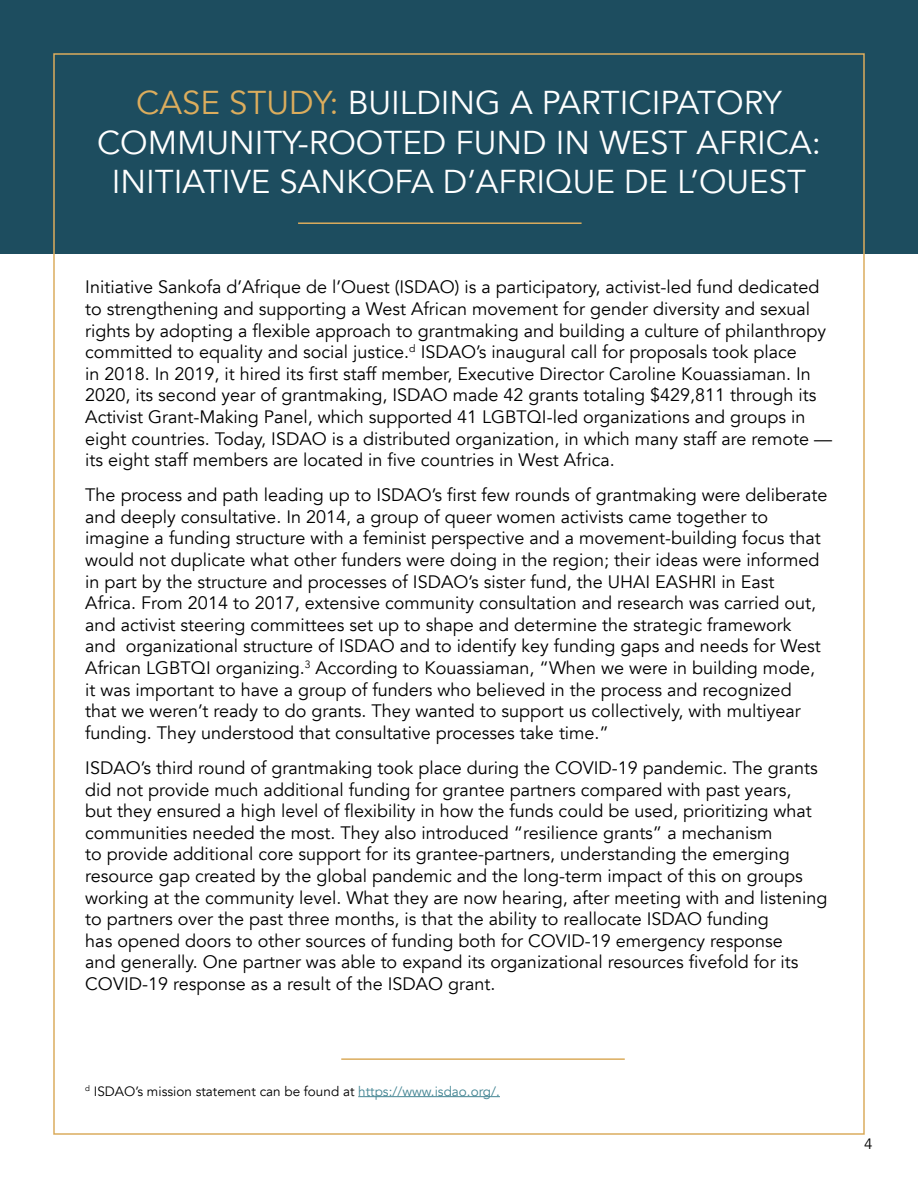
<style>
.page{position:relative;width:918px;height:1188px;background:#fff}
.page>*{position:absolute;margin:0;border:0;box-sizing:border-box;transform-origin:0 0}
.t1{font:33px/39.6px "Avenir";color:#fff;text-align:center}
.t2{font:18px/21.6px "Avenir";color:#000}
.t3{font:15px "Avenir";color:#000}
.t4{font:13.5px "Avenir";color:#000}
.s1{color:#dcad5d}
.s2{color:#428492}
</style>
<div class="page">
<div style="left:0;top:0;width:918px;height:253px;background:#1d4d5f"></div>
<hr style="left:298px;top:222px;width:284px;height:2px;background:#dbac5d">
<hr style="left:358px;top:1096px;width:142px;height:1px;background:#428492">
<hr style="left:341px;top:1058px;width:284px;height:2px;background:#dbac5d">
<h1 class="t1" style="left:97px;top:84px;width:725px"><span class="s1">CASE STUDY:</span> BUILDING A PARTICIPATORY<br>COMMUNITY-ROOTED FUND IN WEST AFRICA:<br>INITIATIVE SANKOFA D’AFRIQUE DE L’OUEST</h1>
<p class="t2" style="left:85px;top:277px;width:748px">Initiative Sankofa d’Afrique de l’Ouest (ISDAO) is a participatory, activist-led fund dedicated to strengthening and supporting a West African movement for gender diversity and sexual rights by adopting a flexible approach to grantmaking and building a culture of philanthropy committed to equality and social justice.<sup>d</sup> ISDAO’s inaugural call for proposals took place<br>in 2018. In 2019, it hired its first staff member, Executive Director Caroline Kouassiaman. In 2020, its second year of grantmaking, ISDAO made 42 grants totaling $429,811 through its Activist Grant-Making Panel, which supported 41 LGBTQI-led organizations and groups in eight countries. Today, ISDAO is a distributed organization, in which many staff are remote — its eight staff members are located in five countries in West Africa.</p>
<p class="t2" style="left:85px;top:485px;width:744px">The process and path leading up to ISDAO’s first few rounds of grantmaking were deliberate and deeply consultative. In 2014, a group of queer women activists came together to imagine a funding structure with a feminist perspective and a movement-building focus that would not duplicate what other funders were doing in the region; their ideas were informed in part by the structure and processes of ISDAO’s sister fund, the UHAI EASHRI in East Africa. From 2014 to 2017, extensive community consultation and research was carried out, and activist steering committees set up to shape and determine the strategic framework<br>and organizational structure of ISDAO and to identify key funding gaps and needs for West African LGBTQI organizing.<sup>3</sup> According to Kouassiaman, “When we were in building mode, it was important to have a group of funders who believed in the process and recognized that we weren’t ready to do grants. They wanted to support us collectively, with multiyear funding. They understood that consultative processes take time.”</p>
<p class="t2" style="left:85px;top:757px;width:744px">ISDAO’s third round of grantmaking took place during the COVID-19 pandemic. The grants did not provide much additional funding for grantee partners compared with past years,<br>but they ensured a high level of flexibility in how the funds could be used, prioritizing what communities needed the most. They also introduced “resilience grants” a mechanism<br>to provide additional core support for its grantee-partners, understanding the emerging resource gap created by the global pandemic and the long-term impact of this on groups working at the community level. What they are now hearing, after meeting with and listening to partners over the past three months, is that the ability to reallocate ISDAO funding<br>has opened doors to other sources of funding both for COVID-19 emergency response<br>and generally. One partner was able to expand its organizational resources fivefold for its COVID-19 response as a result of the ISDAO grant.</p>
<p class="t4" style="left:85px;top:1083px;width:416px"><sup>d</sup> ISDAO’s mission statement can be found at <span class="s2">https://www.isdao.org/.</span></p>
<p class="t3" style="left:864px;top:1135px;width:10px">4</p>
</div>
